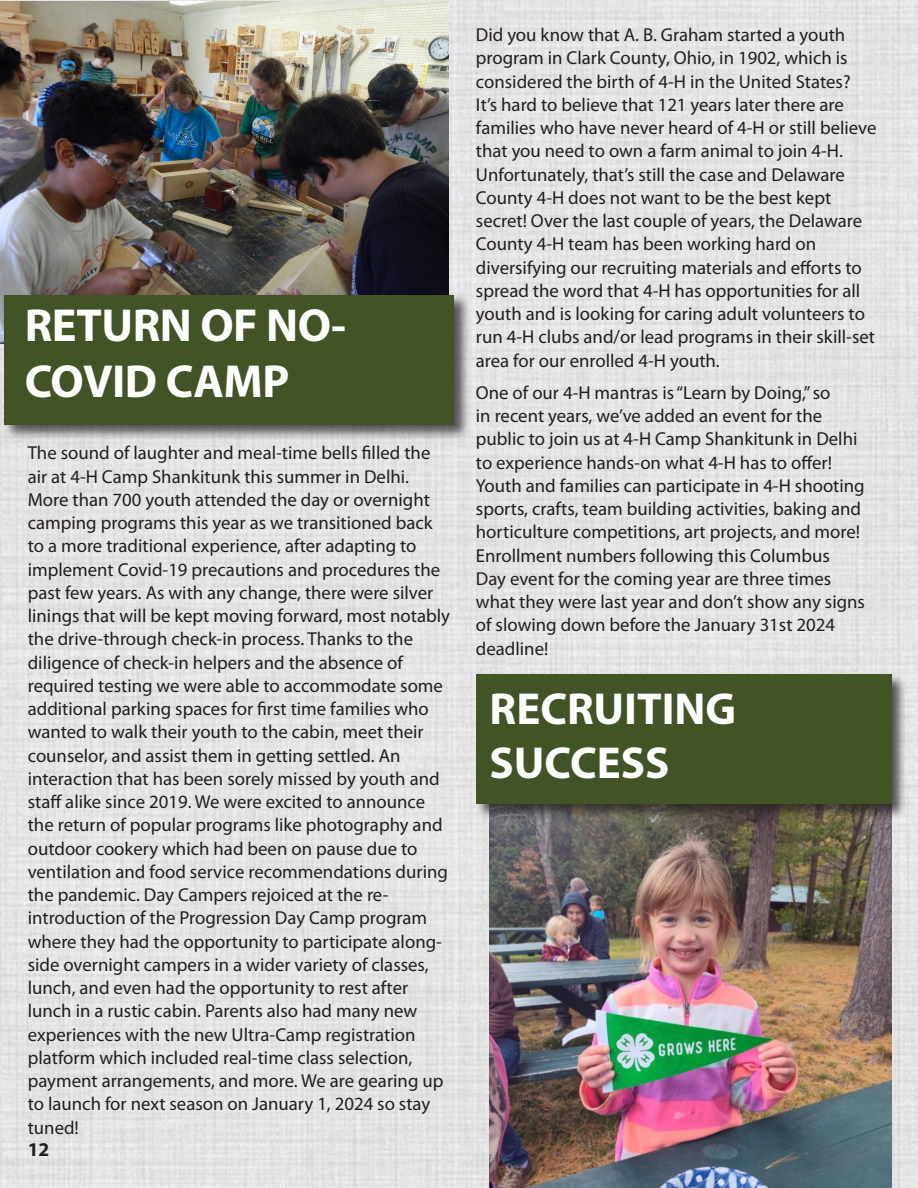
<style>
.page{position:relative;width:918px;height:1188px;background:#fff}
.page>*{position:absolute;margin:0;border:0;box-sizing:border-box;transform-origin:0 0}
.t1{font:700 46.5px/55.8px "Myriad Pro";letter-spacing:-.01em;color:#fff}
.t2{font:700 45px "Myriad Pro";color:#fff}
.t3{font:700 19.5px "Myriad Pro";color:#231f20}
.t4{font:18.75px/23.2px "Myriad Pro";color:#231f20}
</style>
<div class="page">
<img style="left:1px;top:633px;width:917px;height:555px">
<img style="left:0;top:0;width:918px;height:633px">
<img style="left:0;top:2px;width:449px;height:341px">
<div style="left:3px;top:293px;width:468px;height:148px;background:#231f20;opacity:.75"></div>
<div style="left:5px;top:295px;width:449px;height:129px;background:#425425"></div>
<img style="left:489px;top:820px;width:402px;height:368px">
<div style="left:475px;top:673px;width:433px;height:147px;background:#231f20;opacity:.75"></div>
<div style="left:477px;top:674px;width:415px;height:130px;background:#425425"></div>
<p class="t1" style="left:25px;top:296px;width:323px">RETURN OF NO-<br>COVID CAMP</p>
<p class="t4" style="left:28px;top:441px;width:424px">The sound of laughter and meal-time bells filled the air at 4-H Camp Shankitunk this summer in Delhi.<br>More than 700 youth attended the day or overnight camping programs this year as we transitioned back to a more traditional experience, after adapting to implement Covid-19 precautions and procedures the past few years. As with any change, there were silver linings that will be kept moving forward, most notably the drive-through check-in process. Thanks to the</p>
<p class="t4" style="left:28px;top:650px;width:377px">diligence of check-in helpers and the absence of</p>
<p class="t4" style="left:28px;top:674px;width:417px">required testing we were able to accommodate some</p>
<p class="t4" style="left:28px;top:697px;width:422px">additional parking spaces for first time families who wanted to walk their youth to the cabin, meet their counselor, and assist them in getting settled. An interaction that has been sorely missed by youth and staff alike since 2019. We were excited to announce the return of popular programs like photography and outdoor cookery which had been on pause due to ventilation and food service recommendations during the pandemic. Day Campers rejoiced at the re-</p>
<p class="t4" style="left:28px;top:906px;width:417px">introduction of the Progression Day Camp program where they had the opportunity to participate along&shy;side overnight campers in a wider variety of classes, lunch, and even had the opportunity to rest after lunch in a rustic cabin. Parents also had many new experiences with the new Ultra-Camp registration platform which included real-time class selection, payment arrangements, and more. We are gearing up to launch for next season on January 1, 2024 so stay tuned!</p>
<p class="t3" style="left:28px;top:1137px;width:23px">12</p>
<p class="t4" style="left:476px;top:23px;width:402px">Did you know that A. B. Graham started a youth program in Clark County, Ohio, in 1902, which is considered the birth of 4-H in the United States?<br>It’s hard to believe that 121 years later there are families who have never heard of 4-H or still believe that you need to own a farm animal to join 4-H.<br>Unfortunately, that’s still the case and Delaware County 4-H does not want to be the best kept secret! Over the last couple of years, the Delaware County 4-H team has been working hard on diversifying our recruiting materials and efforts to spread the word that 4-H has opportunities for all youth and is looking for caring adult volunteers to run 4-H clubs and/or lead programs in their skill-set area for our enrolled 4-H youth.</p>
<p class="t4" style="left:476px;top:381px;width:391px">One of our 4-H mantras is “Learn by Doing,” so<br>in recent years, we’ve added an event for the public to join us at 4-H Camp Shankitunk in Delhi to experience hands-on what 4-H has to offer!<br>Youth and families can participate in 4-H shooting sports, crafts, team building activities, baking and horticulture competitions, art projects, and more!<br>Enrollment numbers following this Columbus<br>Day event for the coming year are three times what they were last year and don’t show any signs of slowing down before the January 31st 2024 deadline!</p>
<p class="t2" style="left:490px;top:680px;width:248px">RECRUITING</p>
<p class="t2" style="left:490px;top:734px;width:181px">SUCCESS</p>
</div>
